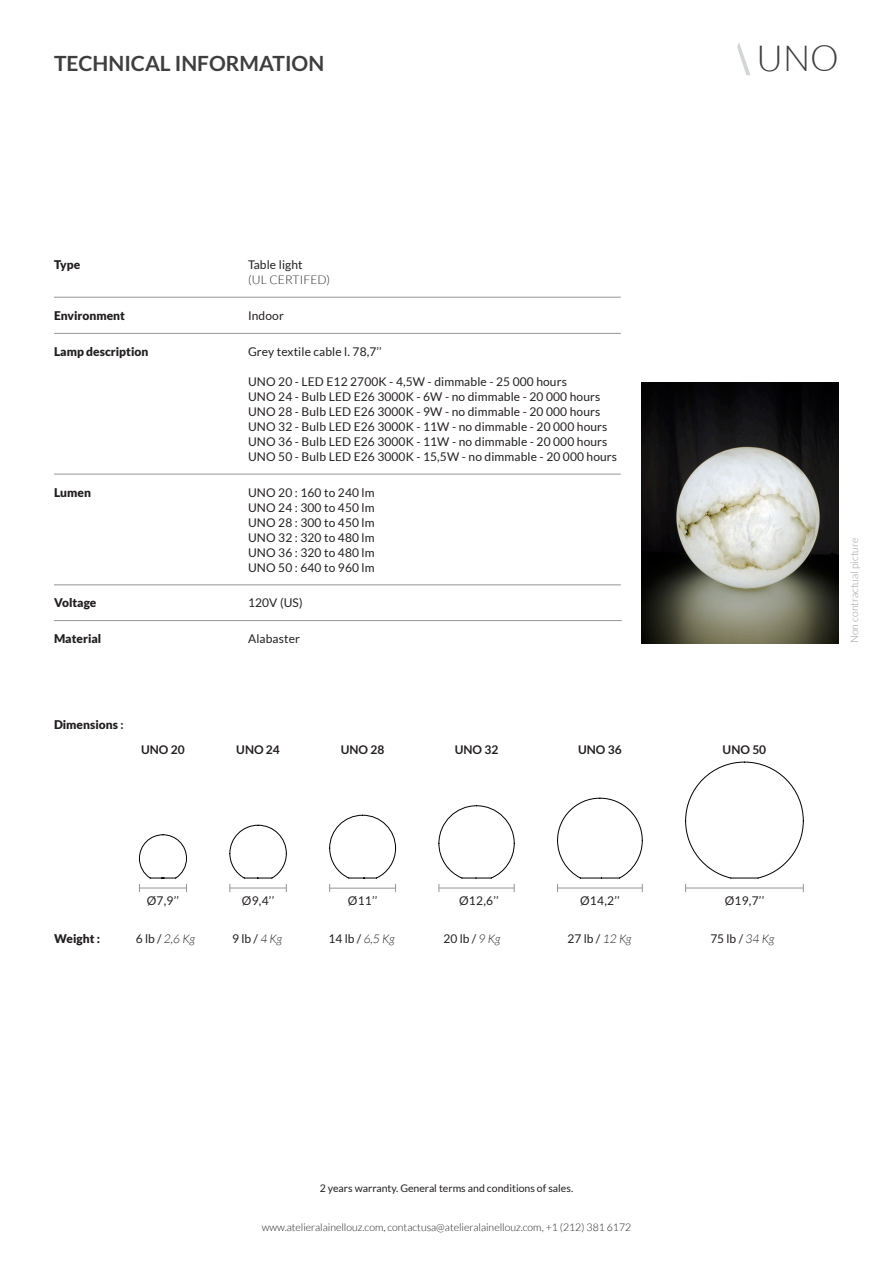
<style>
.page{position:relative;width:893px;height:1263px;background:#fff}
.page>*{position:absolute;margin:0;border:0;box-sizing:border-box;transform-origin:0 0}
.t1{font:300 36px "Lato";color:#3e3e3f}
.t2{font:700 21px "Lato";color:#3e3e3f}
.t3{font:12px "Lato";letter-spacing:.01em;color:#231f20}
.t4{font:900 12px "Lato";color:#231f20}
.t5{font:700 12px "Lato";color:#231f20}
.t6{font:300 12px "Lato";letter-spacing:.01em;color:#231f20}
.t7{font:italic 300 12px "Lato";color:#231f20}
.t8{font:300 10.5px "Lato";color:#231f20}
.t9{font:10.5px "Lato";color:#231f20}
.t10{font:300 10.5px "Lato";color:#939598}
.s1{font-weight:700}
.s2{font-weight:400;font-style:normal}
.s3{font-weight:300;font-style:italic}
</style>
<div class="page">
<svg style="left:737px;top:43px;width:13px;height:32px"></svg>
<hr style="left:54px;top:620px;width:568px;height:1px;background:#939598">
<hr style="left:54px;top:585px;width:567px;height:1px;background:#939598">
<hr style="left:54px;top:474px;width:567px;height:1px;background:#939598">
<hr style="left:54px;top:333px;width:567px;height:1px;background:#939598">
<hr style="left:54px;top:297px;width:567px;height:1px;background:#939598">
<img style="left:642px;top:382px;width:197px;height:261px">
<hr style="left:139px;top:888px;width:48px;height:1px;background:#939598">
<hr style="left:230px;top:888px;width:56px;height:1px;background:#939598">
<hr style="left:330px;top:888px;width:66px;height:1px;background:#939598">
<hr style="left:439px;top:888px;width:75px;height:1px;background:#939598">
<hr style="left:558px;top:888px;width:84px;height:1px;background:#939598">
<hr style="left:686px;top:888px;width:117px;height:1px;background:#939598">
<svg style="left:139px;top:834px;width:48px;height:44px"></svg>
<svg style="left:685px;top:762px;width:119px;height:116px"></svg>
<svg style="left:557px;top:798px;width:86px;height:80px"></svg>
<svg style="left:438px;top:805px;width:77px;height:73px"></svg>
<svg style="left:329px;top:815px;width:67px;height:63px"></svg>
<svg style="left:229px;top:825px;width:58px;height:53px"></svg>
<h2 class="t2" style="left:54px;top:51px;width:272px">TECHNICAL INFORMATION</h2>
<h1 class="t1" style="left:757px;top:39px;width:84px">UNO</h1>
<p class="t4" style="left:54px;top:257px;width:28px">Type</p>
<p class="t4" style="left:54px;top:308px;width:73px">Environment</p>
<p class="t4" style="left:54px;top:345px;width:96px">Lamp description</p>
<p class="t4" style="left:54px;top:485px;width:39px">Lumen</p>
<p class="t4" style="left:54px;top:596px;width:44px">Voltage</p>
<p class="t4" style="left:54px;top:632px;width:49px">Material</p>
<p class="t4" style="left:54px;top:718px;width:71px">Dimensions <span class="s1">:</span></p>
<p class="t3" style="left:248px;top:258px;width:56px">Table light</p>
<p class="t6" style="left:248px;top:273px;width:84px">(UL CERTIFED)</p>
<p class="t3" style="left:248px;top:309px;width:37px">Indoor</p>
<p class="t3" style="left:248px;top:345px;width:135px">Grey textile cable l. 78,7’’</p>
<p class="t3" style="left:248px;top:375px;width:320px">UNO 20 - LED E12 2700K - 4,5W - dimmable - 25 000 hours</p>
<p class="t3" style="left:248px;top:390px;width:354px">UNO 24 - Bulb LED E26 3000K - 6W - no dimmable - 20 000 hours</p>
<p class="t3" style="left:248px;top:405px;width:354px">UNO 28 - Bulb LED E26 3000K - 9W - no dimmable - 20 000 hours</p>
<p class="t3" style="left:248px;top:420px;width:361px">UNO 32 - Bulb LED E26 3000K - 11W - no dimmable - 20 000 hours</p>
<p class="t3" style="left:248px;top:435px;width:361px">UNO 36 - Bulb LED E26 3000K - 11W - no dimmable - 20 000 hours</p>
<p class="t3" style="left:248px;top:450px;width:371px">UNO 50 - Bulb LED E26 3000K - 15,5W - no dimmable - 20 000 hours</p>
<p class="t3" style="left:248px;top:486px;width:128px">UNO 20 : 160 to 240 lm</p>
<p class="t3" style="left:248px;top:501px;width:128px">UNO 24 : 300 to 450 lm</p>
<p class="t3" style="left:248px;top:516px;width:128px">UNO 28 : 300 to 450 lm</p>
<p class="t3" style="left:248px;top:531px;width:128px">UNO 32 : 320 to 480 lm</p>
<p class="t3" style="left:248px;top:546px;width:128px">UNO 36 : 320 to 480 lm</p>
<p class="t3" style="left:248px;top:561px;width:128px">UNO 50 : 640 to 960 lm</p>
<p class="t3" style="left:248px;top:596px;width:56px">120V (US)</p>
<p class="t3" style="left:248px;top:632px;width:53px">Alabaster</p>
<p class="t5" style="left:141px;top:742px;width:45px">UNO 20</p>
<p class="t5" style="left:236px;top:742px;width:45px">UNO 24</p>
<p class="t5" style="left:341px;top:742px;width:45px">UNO 28</p>
<p class="t5" style="left:455px;top:742px;width:45px">UNO 32</p>
<p class="t5" style="left:578px;top:742px;width:45px">UNO 36</p>
<p class="t5" style="left:723px;top:742px;width:45px">UNO 50</p>
<p class="t3" style="left:147px;top:894px;width:34px">Ø7,9’’</p>
<p class="t3" style="left:242px;top:894px;width:34px">Ø9,4’’</p>
<p class="t3" style="left:348px;top:894px;width:31px">Ø11’’</p>
<p class="t3" style="left:459px;top:894px;width:41px">Ø12,6’’</p>
<p class="t3" style="left:580px;top:894px;width:41px">Ø14,2’’</p>
<p class="t3" style="left:725px;top:894px;width:41px">Ø19,7’’</p>
<p class="t4" style="left:54px;top:931px;width:48px">Weight :</p>
<p class="t7" style="left:136px;top:932px;width:61px"><span class="s2">6 lb /</span> 2,6 Kg</p>
<p class="t3" style="left:232px;top:932px;width:52px">9 lb / <span class="s3">4 Kg</span></p>
<p class="t3" style="left:329px;top:932px;width:68px">14 lb / <span class="s3">6,5 Kg</span></p>
<p class="t3" style="left:443px;top:932px;width:58px">20 lb / <span class="s3">9 Kg</span></p>
<p class="t3" style="left:568px;top:932px;width:65px">27 lb / <span class="s3">12 Kg</span></p>
<p class="t3" style="left:710px;top:932px;width:65px">75 lb / <span class="s3">34 Kg</span></p>
<p class="t10" style="left:849px;top:643px;width:107px;rotate:-90deg">Non contractual picture</p>
<p class="t9" style="left:320px;top:1183px;width:255px">2 years warranty. General terms and conditions of sales.</p>
<p class="t8" style="left:262px;top:1222px;width:371px">www.atelieralainellouz.com, contactusa@atelieralainellouz.com, +1 (212) 381 6172</p>
</div>
